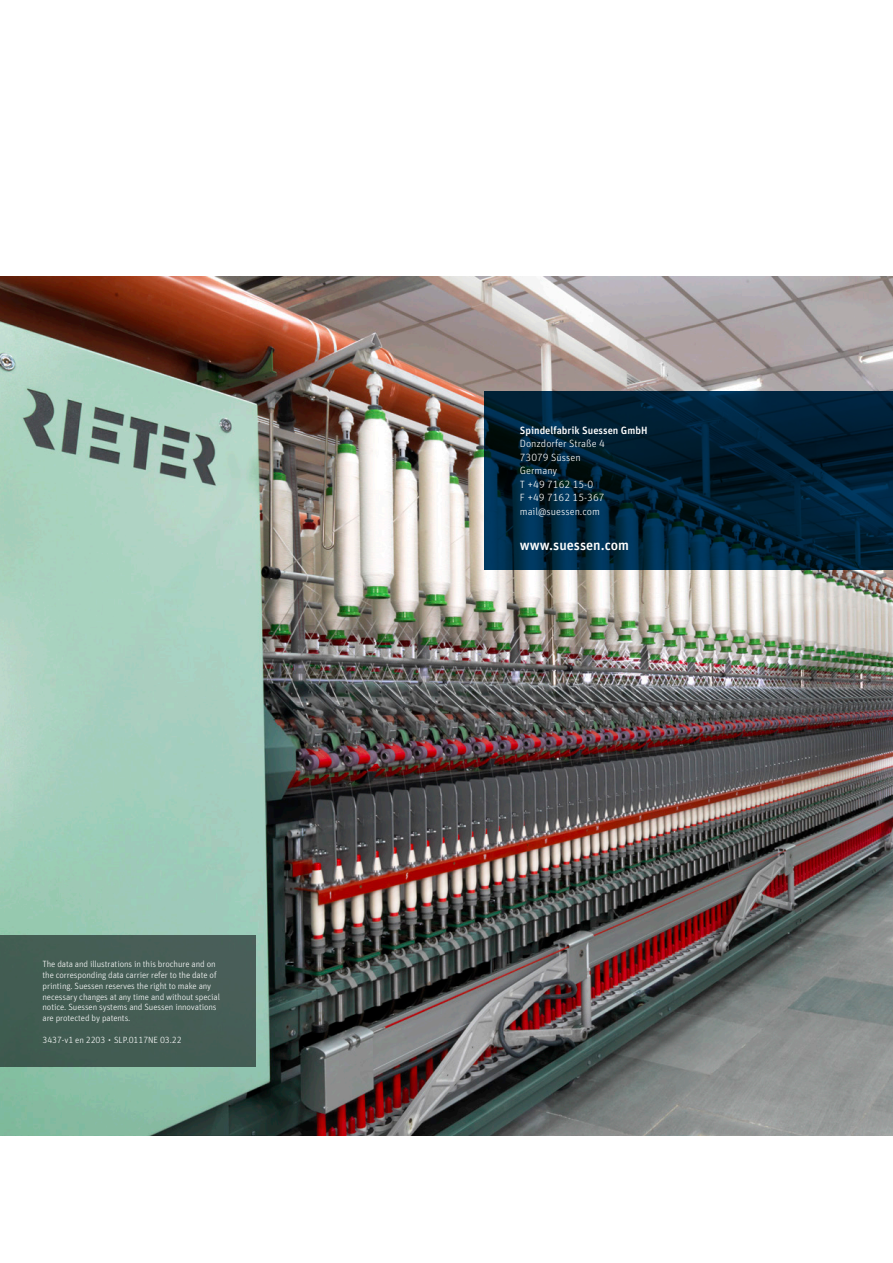
<style>
.page{position:relative;width:893px;height:1263px;background:#fff}
.page>*{position:absolute;margin:0;border:0;box-sizing:border-box;transform-origin:0 0}
.t1{font:500 14.25px "Unit Pro";color:#fff}
.t2{font:300 10.5px/13.5px "Unit Pro";color:#fff}
.t3{font:500 10.5px "Unit Pro";color:#fff}
.t4{font:300 9px/10.8px "Unit Pro";letter-spacing:-.01em;color:#fff}
</style>
<div class="page">
<img style="left:0;top:276px;width:893px;height:859px">
<svg style="left:485px;top:391px;width:408px;height:179px;background:#002239"></svg>
<div style="left:0;top:935px;width:255px;height:132px;background:#455c54"></div>
<p class="t4" style="left:43px;top:958px;width:179px">The data and illustrations in this brochure and on the corresponding data carrier refer to the date of printing. Suessen reserves the right to make any necessary changes at any time and without special notice. Suessen systems and Suessen innovations are protected by patents.</p>
<p class="t4" style="left:43px;top:1034px;width:141px">3437-v1 en 2203 ∙ SLP.0117NE 03.22</p>
<p class="t3" style="left:520px;top:422px;width:129px">Spindelfabrik Suessen GmbH</p>
<p class="t2" style="left:520px;top:436px;width:87px">Donzdorfer Straße 4<br>73079 Süssen<br>Germany<br>T +49 7162 15-0<br>F +49 7162 15-367 mail@suessen.com</p>
<h1 class="t1" style="left:520px;top:534px;width:111px">www.suessen.com</h1>
</div>
